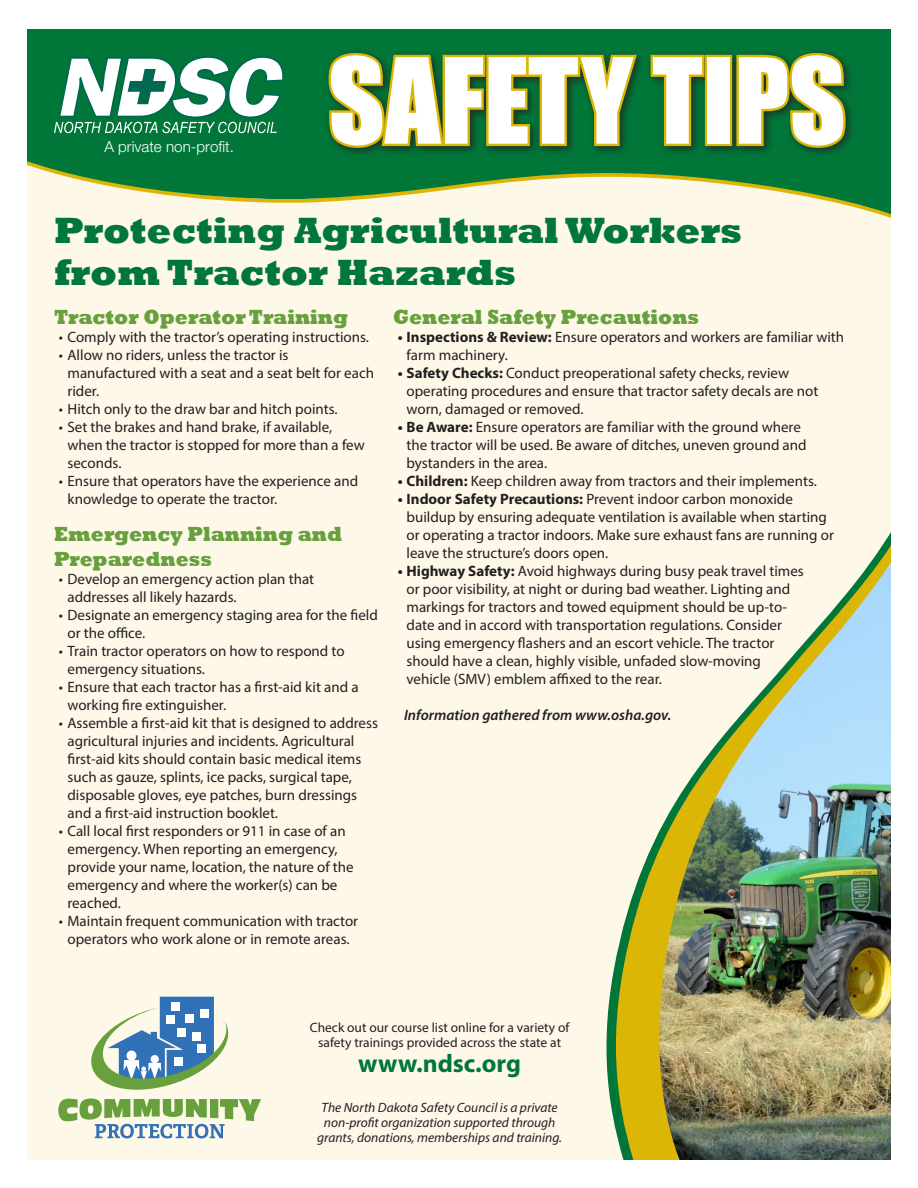
<style>
.page{position:relative;width:918px;height:1188px;background:#fff}
.page>*{position:absolute;margin:0;border:0;box-sizing:border-box;transform-origin:0 0}
.t1{font:109.5px "Impact";color:#fff}
.t2{font:800 37.5px/42px "Rockwell";color:#007739;scale:.96 1}
.t3{font:700 25.5px "Myriad Pro";color:#007739}
.t4{font:800 21px/25.2px "Rockwell";color:#67a03c;scale:.9 1}
.t5{font:300 15.15px "Helvetica Neue LT Std";color:#fff}
.t6{font:15px/18px "Myriad Pro";color:#231f20}
.t7{font:italic 600 15px "Myriad Pro";color:#231f20}
.t8{font:italic 13.5px "Myriad Pro";color:#231f20}
.t9{font:13.5px/15px "Myriad Pro";color:#231f20;text-align:center}
.s1{font-weight:700}
</style>
<div class="page">
<div style="left:27px;top:248px;width:570px;height:912px;background:#fef8e9"></div>
<div style="left:27px;top:29px;width:864px;height:95px;background:#007739"></div>
<div style="left:597px;top:248px;width:10px;height:912px;background:#fef8e9"></div>
<svg style="left:54px;top:56px;width:231px;height:68px"></svg>
<img style="left:607px;top:248px;width:284px;height:912px">
<svg style="left:58px;top:997px;width:203px;height:141px;background:#bccfc3"></svg>
<hr style="left:27px;top:244px;width:864px;height:4px;background:#fef8e9">
<svg style="left:27px;top:124px;width:864px;height:120px;background:#93c097"></svg>
<div style="left:323px;top:47px;width:533px;height:111px;background:#231f20;opacity:.75"></div>
<svg style="left:325px;top:33px;width:315px;height:118px;background:#416b24"></svg>
<svg style="left:648px;top:52px;width:59px;height:96px;background:#3e6b25"></svg>
<div style="left:705px;top:55px;width:27px;height:91px;border:5px solid #dcb606"></div>
<svg style="left:734px;top:50px;width:115px;height:101px;background:#4b6720"></svg>
<p class="t5" style="left:104px;top:138px;width:131px">A private non-profit.</p>
<p class="t1" style="left:328px;top:16px;width:519px">SAFETY TIPS</p>
<p class="t2" style="left:54px;top:210px;width:718px">Protecting Agricultural Workers from Tractor Hazards</p>
<p class="t4" style="left:54px;top:304px;width:328px">Tractor Operator Training</p>
<p class="t6" style="left:59px;top:327px;width:312px">• Comply with the tractor’s operating instructions.</p>
<p class="t6" style="left:68px;top:345px;width:308px;text-indent:-9px">• Allow no riders, unless the tractor is manufactured with a seat and a seat belt for each rider.</p>
<p class="t6" style="left:59px;top:399px;width:280px">• Hitch only to the draw bar and hitch points.</p>
<p class="t6" style="left:68px;top:417px;width:299px;text-indent:-9px">• Set the brakes and hand brake, if available, when the tractor is stopped for more than a few seconds.</p>
<p class="t6" style="left:68px;top:471px;width:292px;text-indent:-9px">• Ensure that operators have the experience and knowledge to operate the tractor.</p>
<p class="t4" style="left:54px;top:522px;width:322px">Emergency Planning and<br>Preparedness</p>
<p class="t6" style="left:68px;top:570px;width:248px;text-indent:-9px">• Develop an emergency action plan that addresses all likely hazards.</p>
<p class="t6" style="left:68px;top:606px;width:312px;text-indent:-9px">• Designate an emergency staging area for the field or the office.</p>
<p class="t6" style="left:68px;top:642px;width:279px;text-indent:-9px">• Train tractor operators on how to respond to emergency situations.</p>
<p class="t6" style="left:68px;top:678px;width:293px;text-indent:-9px">• Ensure that each tractor has a first-aid kit and a working fire extinguisher.</p>
<p class="t6" style="left:68px;top:714px;width:312px;text-indent:-9px">• Assemble a first-aid kit that is designed to address agricultural injuries and incidents. Agricultural first-aid kits should contain basic medical items such as gauze, splints, ice packs, surgical tape, disposable gloves, eye patches, burn dressings and a first-aid instruction booklet.</p>
<p class="t6" style="left:68px;top:822px;width:288px;text-indent:-9px">• Call local first responders or 911 in case of an emergency. When reporting an emergency, provide your name, location, the nature of the emergency and where the worker(s) can be reached.</p>
<p class="t6" style="left:59px;top:912px;width:301px;text-align:center">• Maintain frequent communication with tractor operators who work alone or in remote areas.</p>
<p class="t4" style="left:393px;top:304px;width:342px">General Safety Precautions</p>
<p class="t6" style="left:407px;top:327px;width:439px;text-indent:-9px"><span class="s1">• Inspections &amp; Review:</span> Ensure operators and workers are familiar with farm machinery.</p>
<p class="t6" style="left:407px;top:363px;width:413px;text-indent:-9px"><span class="s1">• Safety Checks:</span> Conduct preoperational safety checks, review operating procedures and ensure that tractor safety decals are not worn, damaged or removed.</p>
<p class="t6" style="left:407px;top:417px;width:402px;text-indent:-9px"><span class="s1">• Be Aware:</span> Ensure operators are familiar with the ground where the tractor will be used. Be aware of ditches, uneven ground and bystanders in the area.</p>
<p class="t6" style="left:398px;top:471px;width:420px"><span class="s1">• Children:</span> Keep children away from tractors and their implements.</p>
<p class="t6" style="left:407px;top:489px;width:429px;text-indent:-9px"><span class="s1">• Indoor Safety Precautions:</span> Prevent indoor carbon monoxide buildup by ensuring adequate ventilation is available when starting or operating a tractor indoors. Make sure exhaust fans are running or leave the structure’s doors open.</p>
<p class="t6" style="left:407px;top:561px;width:399px;text-indent:-9px"><span class="s1">• Highway Safety:</span> Avoid highways during busy peak travel times or poor visibility, at night or during bad weather. Lighting and markings for tractors and towed equipment should be up-to&shy;date and in accord with transportation regulations. Consider using emergency flashers and an escort vehicle. The tractor should have a clean, highly visible, unfaded slow-moving vehicle (SMV) emblem affixed to the rear.</p>
<p class="t7" style="left:404px;top:705px;width:269px">Information gathered from www.osha.gov.</p>
<p class="t9" style="left:310px;top:1019px;width:261px">Check out our course list online for a variety of safety trainings provided across the state at</p>
<p class="t3" style="left:358px;top:1047px;width:164px">www.ndsc.org</p>
<p class="t8" style="left:322px;top:1099px;width:238px">The North Dakota Safety Council is a private</p>
<p class="t8" style="left:324px;top:1114px;width:233px">non-profit organization supported through</p>
<p class="t8" style="left:317px;top:1129px;width:246px">grants, donations, memberships and training.</p>
</div>
